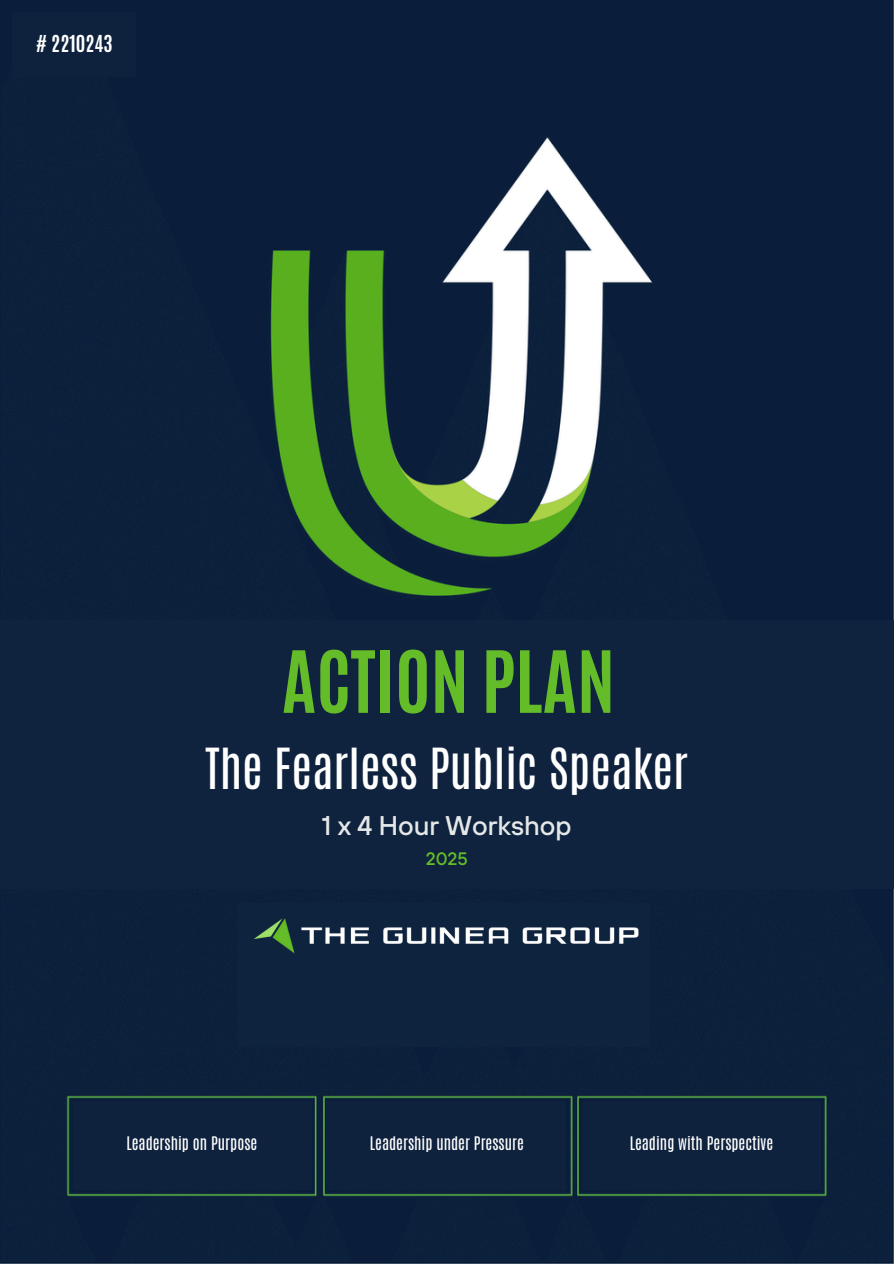
<style>
.page{position:relative;width:894px;height:1264px;background:#fff}
.page>*{position:absolute;margin:0;border:0;box-sizing:border-box;transform-origin:0 0}
.t1{font:700 72.75px "Antonio";color:#64bc28}
.t2{font:47.25px "Antonio";color:#fff}
.t3{font:500 27px "TT Hoves";color:#e5e8e8}
.t4{font:700 19.5px "Antonio";color:#fff}
.t5{font:500 18px "TT Hoves";color:#64bc28}
.t6{font:15.6px "Antonio";color:#fff}
</style>
<div class="page">
<img style="left:0;top:0;width:893px;height:1263px">
<div style="left:12px;top:12px;width:124px;height:65px;background:#0e223e"></div>
<div style="left:582px;top:1100px;width:238px;height:89px;background:#0e223e"></div>
<div style="left:327px;top:1100px;width:238px;height:89px;background:#0e223e"></div>
<div style="left:73px;top:1100px;width:238px;height:89px;background:#0e223e"></div>
<div style="left:0;top:620px;width:893px;height:268px;background:#0f233e"></div>
<div style="left:237px;top:903px;width:412px;height:144px;background:#0e233e"></div>
<img style="left:254px;top:903px;width:396px;height:61px">
<h4 class="t4" style="left:36px;top:29px;width:79px"># 2210243</h4>
<p class="t1" style="left:281px;top:629px;width:334px">ACTION PLAN</p>
<h4 class="t2" style="left:205px;top:734px;width:484px">The Fearless Public Speaker</h4>
<p class="t3" style="left:322px;top:810px;width:251px">1 x 4 Hour Workshop</p>
<p class="t5" style="left:425px;top:848px;width:44px">2025</p>
<h3 class="t6" style="left:126px;top:1132px;width:132px">Leadership on Purpose</h3>
<h2 class="t6" style="left:370px;top:1132px;width:155px">Leadership under Pressure</h2>
<p class="t6" style="left:629px;top:1132px;width:145px">Leading with Perspective</p>
</div>
